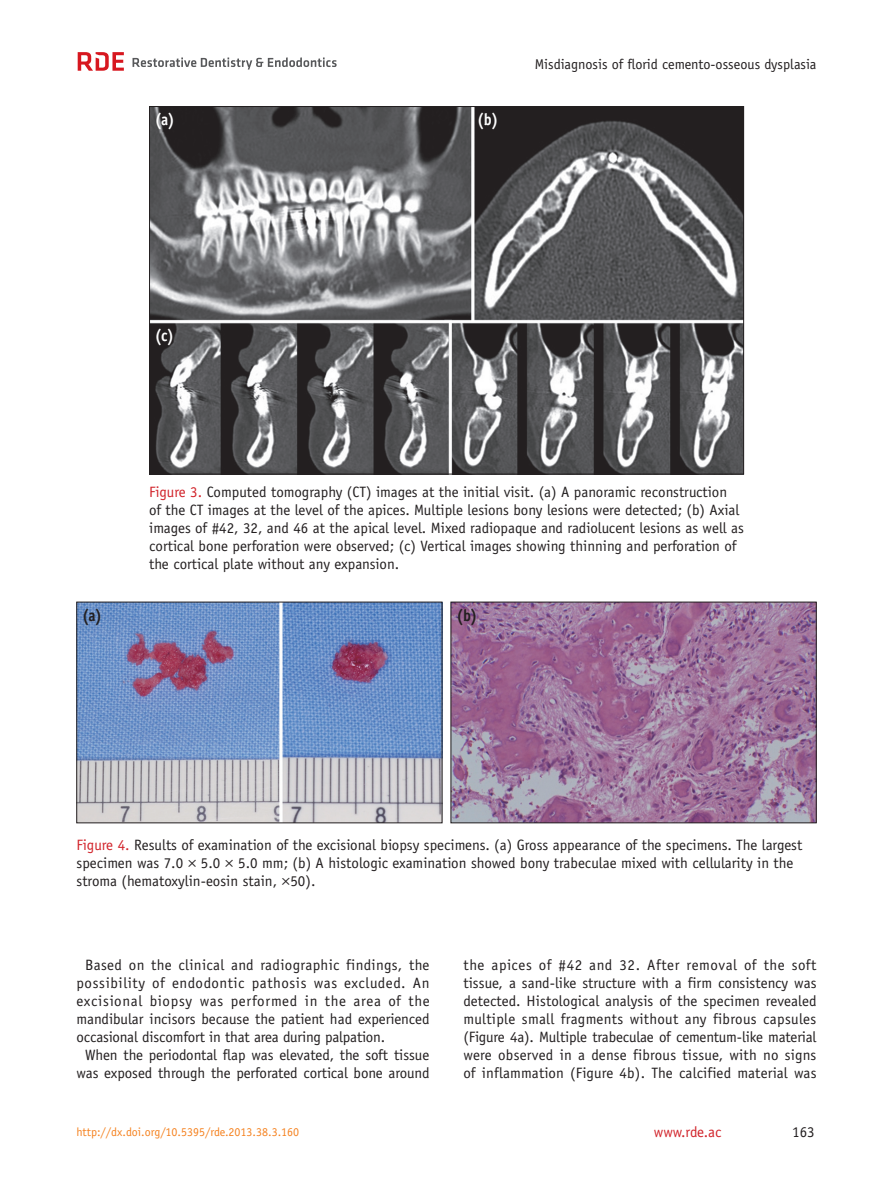
<style>
.page{position:relative;width:893px;height:1191px;background:#fff}
.page>*{position:absolute;margin:0;border:0;box-sizing:border-box;transform-origin:0 0}
.t1{font:700 16.5px "Officina Sans Std";color:#fff;scale:.9 1}
.t2{font:700 16.5px "Officina Sans Std";color:#231f20;scale:.9 1}
.t3{font:15px/18px "Officina Sans Std";color:#231f20}
.t4{font:15px "Officina Sans Std";letter-spacing:.025em;color:#231f20}
.t5{font:15px "Officina Sans Std";letter-spacing:.04em;color:#231f20}
.t6{font:15px "Officina Sans Std";letter-spacing:.05em;color:#231f20}
.t7{font:15px "Officina Sans Std";color:#d1232a}
.t8{font:14.25px "Officina Sans Std";color:#231f20}
.t9{font:12px "Officina Sans Std";color:#f58220}
.s1{color:#d1232a}
.s2{font-family:"Nanum Gothic"}
</style>
<div class="page">
<svg style="left:133px;top:57px;width:204px;height:13px"></svg>
<svg style="left:78px;top:52px;width:46px;height:19px"></svg>
<img style="left:151px;top:108px;width:591px;height:364px">
<img style="left:79px;top:604px;width:361px;height:217px">
<img style="left:453px;top:604px;width:361px;height:217px">
<div style="left:451px;top:602px;width:365px;height:221px;border:1px solid #231f20"></div>
<p class="t1" style="left:155px;top:109px;width:24px">(a)</p>
<p class="t1" style="left:477px;top:109px;width:25px">(b)</p>
<p class="t8" style="left:535px;top:55px;width:283px">Misdiagnosis of florid cemento-osseous dysplasia</p>
<p class="t1" style="left:155px;top:325px;width:23px">(c)</p>
<p class="t3" style="left:149px;top:483px;width:596px"><span class="s1">Figure 3.</span> Computed tomography (CT) images at the initial visit. (a) A panoramic reconstruction<br>of the CT images at the level of the apices. Multiple lesions bony lesions were detected; (b) Axial images of #42, 32, and 46 at the apical level. Mixed radiopaque and radiolucent lesions as well as cortical bone perforation were observed; (c) Vertical images showing thinning and perforation of the cortical plate without any expansion.</p>
<p class="t2" style="left:82px;top:605px;width:24px">(a)</p>
<p class="t2" style="left:456px;top:605px;width:25px">(b)</p>
<p class="t3" style="left:77px;top:836px;width:727px"><span class="s1">Figure 4.</span> Results of examination of the excisional biopsy specimens. (a) Gross appearance of the specimens. The largest specimen was 7.0 <span class="s2">×</span> 5.0 <span class="s2">×</span> 5.0 mm; (b) A histologic examination showed bony trabeculae mixed with cellularity in the stroma (hematoxylin-eosin stain, <span class="s2">×</span>50).</p>
<p class="t4" style="left:85px;top:955px;width:346px">Based on the clinical and radiographic findings, the</p>
<p class="t5" style="left:77px;top:973px;width:354px">possibility of endodontic pathosis was excluded. An</p>
<p class="t6" style="left:77px;top:991px;width:355px">excisional biopsy was performed in the area of the</p>
<p class="t3" style="left:77px;top:1009px;width:355px">mandibular incisors because the patient had experienced</p>
<p class="t3" style="left:77px;top:1027px;width:310px">occasional discomfort in that area during palpation.</p>
<p class="t3" style="left:85px;top:1045px;width:346px">When the periodontal flap was elevated, the soft tissue</p>
<p class="t3" style="left:77px;top:1063px;width:354px">was exposed through the perforated cortical bone around</p>
<p class="t9" style="left:77px;top:1124px;width:224px">http://dx.doi.org/10.5395/rde.2013.38.3.160</p>
<p class="t3" style="left:463px;top:955px;width:355px;text-align:justify">the apices of #42 and 32. After removal of the soft tissue, a sand-like structure with a firm consistency was detected. Histological analysis of the specimen revealed multiple small fragments without any fibrous capsules (Figure 4a). Multiple trabeculae of cementum-like material were observed in a dense fibrous tissue, with no signs of inflammation (Figure 4b). The calcified material was</p>
<p class="t7" style="left:654px;top:1122px;width:69px">www.rde.ac</p>
<p class="t3" style="left:792px;top:1122px;width:24px">163</p>
</div>
